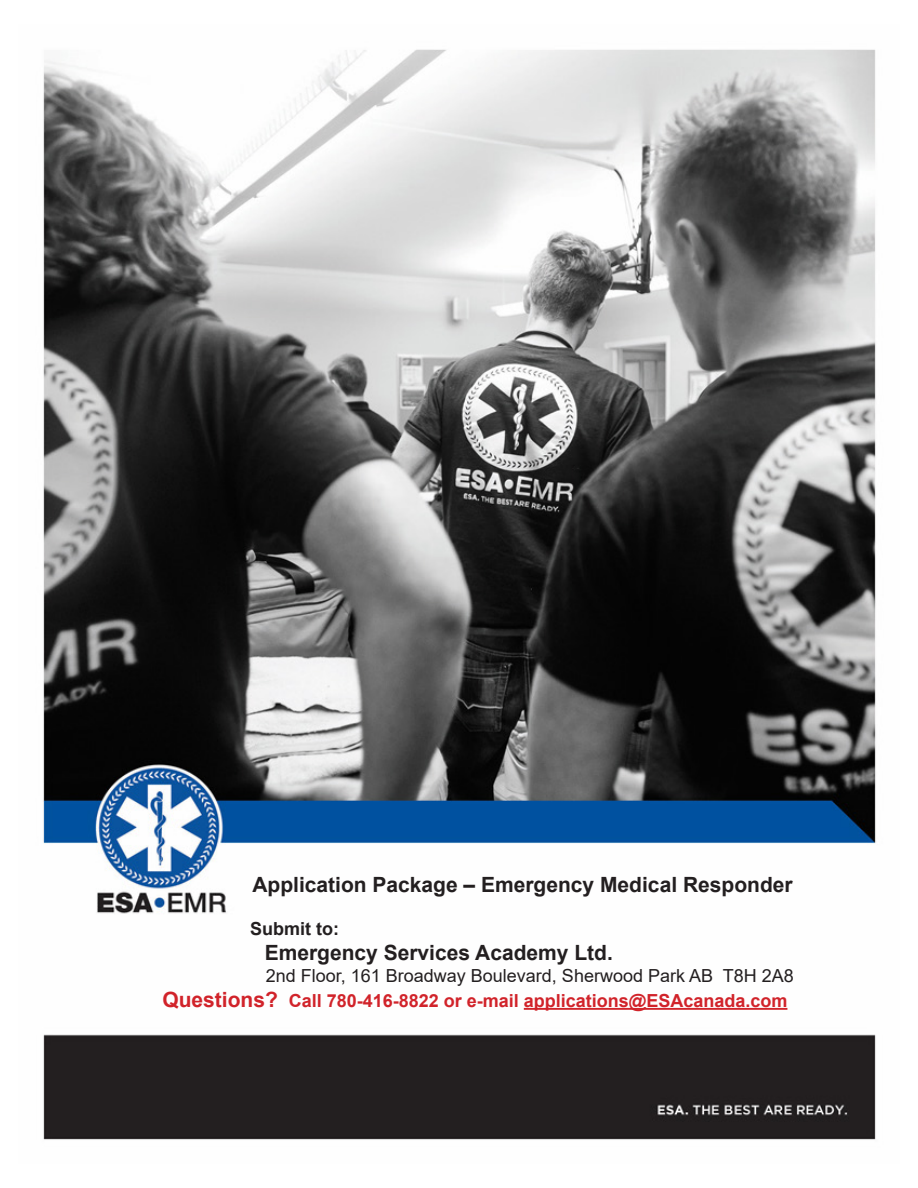
<style>
.page{position:relative;width:918px;height:1188px;background:#fff}
.page>*{position:absolute;margin:0;border:0;box-sizing:border-box;transform-origin:0 0}
.t1{font:700 21px "Arial";color:#231f20}
.t2{font:700 18px "Arial";color:#d1232a}
.t3{font:18px "Arial";color:#231f20}
.t4{font:700 18px "Arial";color:#231f20}
.s1{font-size:21px}
</style>
<div class="page">
<img style="left:43px;top:49px;width:833px;height:1091px">
<hr style="left:524px;top:1008px;width:263px;height:2px;background:#d1232a">
<p class="t1" style="left:252px;top:870px;width:542px">Application Package – Emergency Medical Responder</p>
<p class="t4" style="left:250px;top:916px;width:90px">Submit to:</p>
<p class="t1" style="left:265px;top:938px;width:350px">Emergency Services Academy Ltd.</p>
<p class="t3" style="left:266px;top:963px;width:529px">2nd Floor, 161 Broadway Boulevard, Sherwood Park AB T8H 2A8</p>
<p class="t2" style="left:162px;top:988px;width:627px"><span class="s1">Questions?</span> Call 780-416-8822 or e-mail applications@ESAcanada.com</p>
</div>
